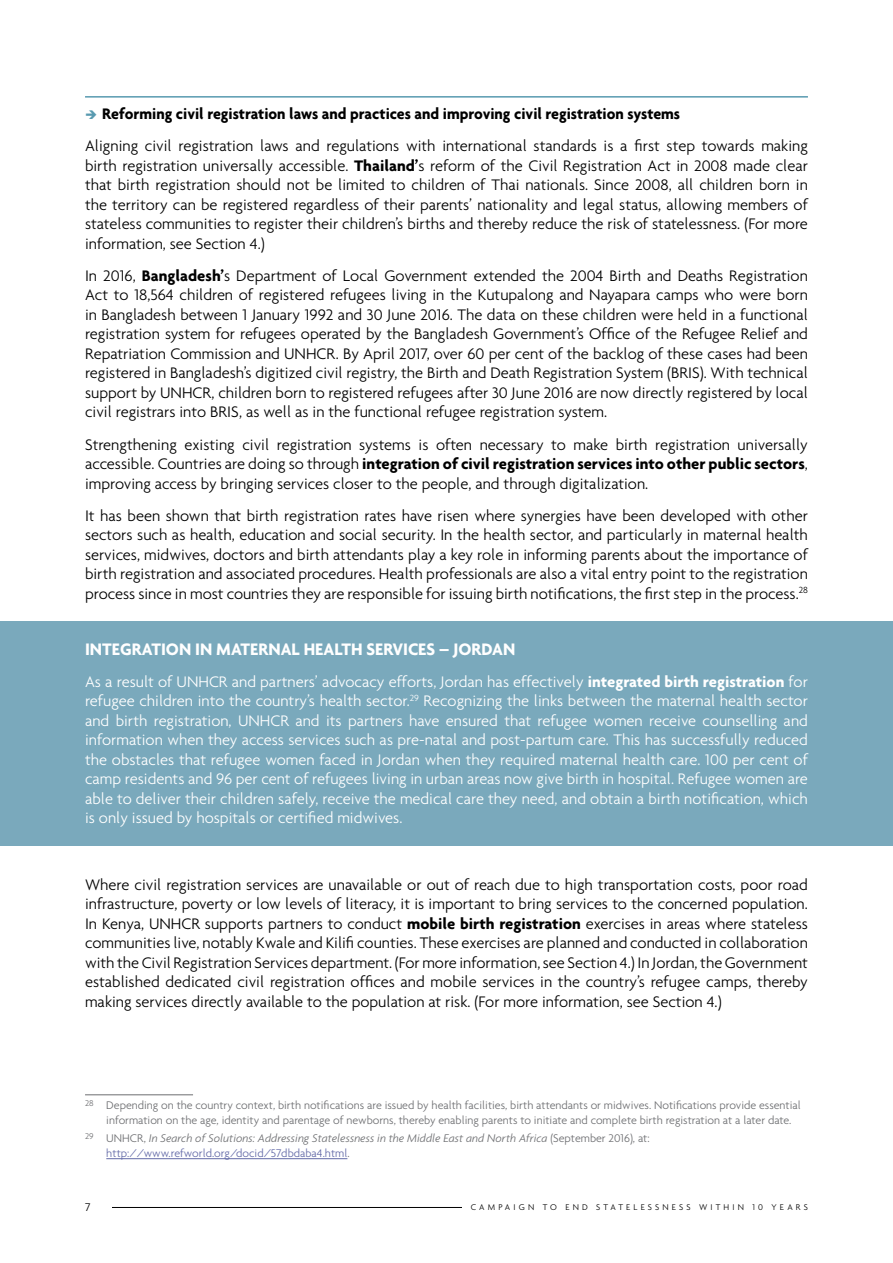
<style>
.page{position:relative;width:893px;height:1263px;background:#fff}
.page>*{position:absolute;margin:0;border:0;box-sizing:border-box;transform-origin:0 0}
.t1{font:700 18px "Agenda";color:#fff;scale:.96 1}
.t2{font:300 16.5px/19.5px "Agenda";color:#000;text-align:justify}
.t3{font:300 16.5px/19.5px "Agenda";color:#fff;text-align:justify}
.t4{font:300 12px/14.4px "Agenda";color:#6d6e71}
.t5{font:italic 300 12px/14.4px "Agenda";color:#6d6e71}
.t6{font:300 12px "Agenda";color:#000}
.t7{font:300 9px "Agenda";letter-spacing:.35em;color:#000}
.s1{color:#589ab0}
.s2{font-weight:700}
.s3{font-style:normal}
.s4{font-style:normal;color:#6269a7}
</style>
<div class="page">
<hr style="left:111px;top:1207px;width:351px;height:1px;background:#000">
<div style="left:0;top:621px;width:893px;height:225px;background:#7aa9bc"></div>
<hr style="left:85px;top:96px;width:723px;height:2px;background:#589ab0">
<hr style="left:85px;top:1094px;width:108px;height:1px;background:#6d6e71">
<hr style="left:106px;top:1158px;width:241px;height:1px;background:#6269a7">
<p class="t2" style="left:85px;top:97px;width:724px;line-height:32.2px"><span class="s1">➔</span> <span class="s2">Reforming civil registration laws and practices and improving civil registration systems<br></span>Aligning civil registration laws and regulations with international standards is a first step towards making</p>
<p class="t2" style="left:85px;top:155px;width:724px">birth registration universally accessible. <span class="s2">Thailand’</span>s reform of the Civil Registration Act in 2008 made clear that birth registration should not be limited to children of Thai nationals. Since 2008, all children born in the territory can be registered regardless of their parents’ nationality and legal status, allowing members of stateless communities to register their children’s births and thereby reduce the risk of statelessness. (For more information, see Section 4.)</p>
<p class="t2" style="left:85px;top:266px;width:724px">In 2016, <span class="s2">Bangladesh’</span>s Department of Local Government extended the 2004 Birth and Deaths Registration Act to 18,564 children of registered refugees living in the Kutupalong and Nayapara camps who were born in Bangladesh between 1 January 1992 and 30 June 2016. The data on these children were held in a functional registration system for refugees operated by the Bangladesh Government’s Office of the Refugee Relief and Repatriation Commission and UNHCR. By April 2017, over 60 per cent of the backlog of these cases had been registered in Bangladesh’s digitized civil registry, the Birth and Death Registration System (BRIS). With technical support by UNHCR, children born to registered refugees after 30 June 2016 are now directly registered by local civil registrars into BRIS, as well as in the functional refugee registration system.</p>
<p class="t2" style="left:85px;top:434px;width:724px">Strengthening existing civil registration systems is often necessary to make birth registration universally accessible. Countries are doing so through <span class="s2">integration of civil registration services into other public sectors</span>, improving access by bringing services closer to the people, and through digitalization.</p>
<p class="t2" style="left:85px;top:506px;width:724px">It has been shown that birth registration rates have risen where synergies have been developed with other sectors such as health, education and social security. In the health sector, and particularly in maternal health services, midwives, doctors and birth attendants play a key role in informing parents about the importance of birth registration and associated procedures. Health professionals are also a vital entry point to the registration process since in most countries they are responsible for issuing birth notifications, the first step in the process.<sup>28</sup></p>
<p class="t1" style="left:85px;top:638px;width:450px">INTEGRATION IN MATERNAL HEALTH SERVICES – JORDAN</p>
<p class="t3" style="left:85px;top:671px;width:724px">As a result of UNHCR and partners’ advocacy efforts, Jordan has effectively <span class="s2">integrated birth registration</span> for refugee children into the country’s health sector.<sup>29</sup> Recognizing the links between the maternal health sector and birth registration, UNHCR and its partners have ensured that refugee women receive counselling and information when they access services such as pre-natal and post-partum care. This has successfully reduced the obstacles that refugee women faced in Jordan when they required maternal health care. 100 per cent of camp residents and 96 per cent of refugees living in urban areas now give birth in hospital. Refugee women are able to deliver their children safely, receive the medical care they need, and obtain a birth notification, which is only issued by hospitals or certified midwives.</p>
<p class="t2" style="left:85px;top:874px;width:724px">Where civil registration services are unavailable or out of reach due to high transportation costs, poor road infrastructure, poverty or low levels of literacy, it is important to bring services to the concerned population.<br>In Kenya, UNHCR supports partners to conduct <span class="s2">mobile birth registration</span> exercises in areas where stateless communities live, notably Kwale and Kilifi counties. These exercises are planned and conducted in collaboration with the Civil Registration Services department. (For more information, see Section 4.) In Jordan, the Government established dedicated civil registration offices and mobile services in the country’s refugee camps, thereby making services directly available to the population at risk. (For more information, see Section 4.)</p>
<p class="t4" style="left:106px;top:1098px;width:696px;text-indent:-21px"><sup>28</sup> Depending on the country context, birth notifications are issued by health facilities, birth attendants or midwives. Notifications provide essential information on the age, identity and parentage of newborns, thereby enabling parents to initiate and complete birth registration at a later date.</p>
<p class="t5" style="left:106px;top:1131px;width:545px;text-indent:-21px"><sup>29</sup> <span class="s3">UNHCR,</span> In Search of Solutions: Addressing Statelessness in the Middle East and North Africa <span class="s3">(September 2016), at: </span><span class="s4">http://www.refworld.org/docid/57dbdaba4.html</span><span class="s3">.</span></p>
<p class="t6" style="left:85px;top:1200px;width:7px">7</p>
<p class="t7" style="left:471px;top:1202px;width:339px">CAMPAIGN TO END STATELESSNESS WITHIN 10 YEARS</p>
</div>
